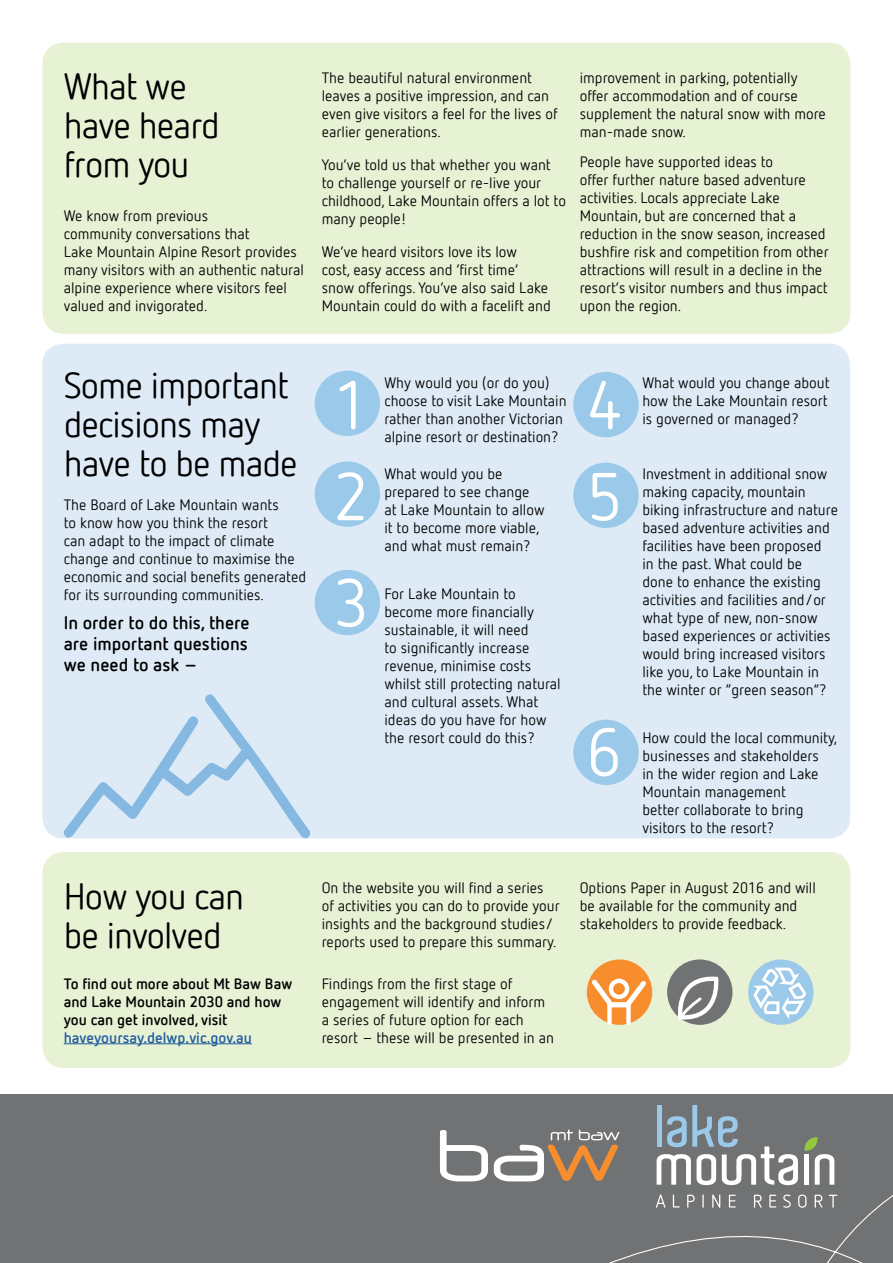
<style>
.page{position:relative;width:893px;height:1263px;background:#fff}
.page>*{position:absolute;margin:0;border:0;box-sizing:border-box;transform-origin:0 0}
.t1{font:67.5px/106.2px "Netto Offc";color:#fff}
.t2{font:36px/39px "Netto Offc";letter-spacing:-.025em;color:#000}
.t3{font:700 18px/21px "Netto Offc";color:#000;text-align:justify}
.t4{font:15px/18px "Netto Offc";color:#000}
.t5{font:700 15px/18px "Netto Offc";color:#000}
.t6{font:700 15px "Netto Offc";color:#215e9e}
</style>
<div class="page">
<div style="left:42px;top:344px;width:808px;height:494px;background:#deebf7;border-radius:21px"></div>
<div style="left:43px;top:852px;width:807px;height:216px;background:#e7f1d4;border-radius:21px"></div>
<div style="left:43px;top:43px;width:807px;height:291px;background:#e7f1d4;border-radius:21px"></div>
<div style="left:0;top:1094px;width:893px;height:169px;background:#707273"></div>
<svg style="left:440px;top:1130px;width:48px;height:51px"></svg>
<svg style="left:494px;top:1105px;width:399px;height:158px"></svg>
<svg style="left:63px;top:694px;width:248px;height:145px"></svg>
<hr style="left:64px;top:1043px;width:188px;height:1px;background:#215e9e">
<div style="left:587px;top:959px;width:65px;height:66px;background:#f78d2d;border-radius:50%"></div>
<div style="left:667px;top:959px;width:65px;height:66px;background:#707273;border-radius:50%"></div>
<div style="left:748px;top:959px;width:65px;height:66px;background:#9bc9e9;border-radius:50%"></div>
<svg style="left:676px;top:976px;width:44px;height:46px"></svg>
<svg style="left:751px;top:966px;width:57px;height:58px"></svg>
<svg style="left:587px;top:975px;width:64px;height:35px"></svg>
<div style="left:609px;top:979px;width:20px;height:20px;border:4px solid #fff;border-radius:50%"></div>
<div style="left:607px;top:1002px;width:24px;height:23px;border:4px solid #fff"></div>
<div style="left:315px;top:371px;width:65px;height:65px;background:#9bc9e9;border-radius:50%"></div>
<div style="left:315px;top:461px;width:65px;height:66px;background:#9bc9e9;border-radius:50%"></div>
<div style="left:315px;top:570px;width:65px;height:65px;background:#9bc9e9;border-radius:50%"></div>
<div style="left:573px;top:372px;width:66px;height:65px;background:#9bc9e9;border-radius:50%"></div>
<div style="left:573px;top:463px;width:66px;height:65px;background:#9bc9e9;border-radius:50%"></div>
<div style="left:573px;top:720px;width:66px;height:65px;background:#9bc9e9;border-radius:50%"></div>
<h2 class="t2" style="left:64px;top:66px;width:158px">What we have heard from you</h2>
<p class="t4" style="left:64px;top:207px;width:242px">We know from previous<br>community conversations that<br>Lake Mountain Alpine Resort provides many visitors with an authentic natural alpine experience where visitors feel valued and invigorated.</p>
<p class="t4" style="left:322px;top:68px;width:237px">The beautiful natural environment leaves a positive impression, and can even give visitors a feel for the lives of earlier generations.</p>
<p class="t4" style="left:322px;top:155px;width:246px">You’ve told us that whether you want to challenge yourself or re-live your childhood, Lake Mountain offers a lot to many people!</p>
<p class="t4" style="left:322px;top:243px;width:231px">We’ve heard visitors love its low<br>cost, easy access and ‘first time’ snow offerings. You’ve also said Lake Mountain could do with a facelift and</p>
<p class="t4" style="left:580px;top:68px;width:248px">improvement in parking, potentially offer accommodation and of course supplement the natural snow with more man-made snow.</p>
<p class="t4" style="left:580px;top:153px;width:250px">People have supported ideas to<br>offer further nature based adventure activities. Locals appreciate Lake Mountain, but are concerned that a reduction in the snow season, increased bushfire risk and competition from other attractions will result in a decline in the resort’s visitor numbers and thus impact upon the region.</p>
<h2 class="t2" style="left:64px;top:365px;width:236px">Some important decisions may have to be made</h2>
<p class="t4" style="left:64px;top:495px;width:244px">The Board of Lake Mountain wants<br>to know how you think the resort<br>can adapt to the impact of climate change and continue to maximise the economic and social benefits generated for its surrounding communities.</p>
<p class="t3" style="left:64px;top:612px;width:187px">In order to do this, there are important questions we need to ask –</p>
<h1 class="t1" style="left:333px;top:351px;width:37px">1</h1>
<p class="t4" style="left:384px;top:373px;width:184px">Why would you (or do you) choose to visit Lake Mountain rather than another Victorian alpine resort or destination?</p>
<h1 class="t1" style="left:587px;top:351px;width:37px">4</h1>
<p class="t4" style="left:642px;top:373px;width:189px">What would you change about how the Lake Mountain resort is governed or managed?</p>
<h1 class="t1" style="left:333px;top:442px;width:37px">2<br>3</h1>
<p class="t4" style="left:384px;top:465px;width:162px">What would you be prepared to see change at Lake Mountain to allow it to become more viable, and what must remain?</p>
<p class="t4" style="left:642px;top:465px;width:197px">Investment in additional snow making capacity, mountain biking infrastructure and nature based adventure activities and facilities have been proposed<br>in the past. What could be<br>done to enhance the existing activities and facilities and/or what type of new, non-snow based experiences or activities would bring increased visitors like you, to Lake Mountain in the winter or ”green season“?</p>
<p class="t4" style="left:642px;top:729px;width:196px">How could the local community, businesses and stakeholders<br>in the wider region and Lake<br>Mountain management<br>better collaborate to bring visitors to the resort?</p>
<h1 class="t1" style="left:587px;top:442px;width:37px">5</h1>
<p class="t4" style="left:384px;top:585px;width:178px">For Lake Mountain to become more financially sustainable, it will need<br>to significantly increase revenue, minimise costs whilst still protecting natural and cultural assets. What ideas do you have for how the resort could do this?</p>
<h1 class="t1" style="left:587px;top:698px;width:37px">6</h1>
<h2 class="t2" style="left:64px;top:876px;width:182px">How you can be involved</h2>
<p class="t5" style="left:64px;top:974px;width:230px">To find out more about Mt Baw Baw and Lake Mountain 2030 and how you can get involved, visit</p>
<p class="t6" style="left:64px;top:1028px;width:190px">haveyoursay.delwp.vic.gov.au</p>
<p class="t4" style="left:322px;top:878px;width:239px">On the website you will find a series<br>of activities you can do to provide your insights and the background studies/ reports used to prepare this summary.</p>
<p class="t4" style="left:322px;top:974px;width:234px">Findings from the first stage of engagement will identify and inform a series of future option for each resort – these will be presented in an</p>
<p class="t4" style="left:580px;top:878px;width:238px">Options Paper in August 2016 and will be available for the community and stakeholders to provide feedback.</p>
</div>
